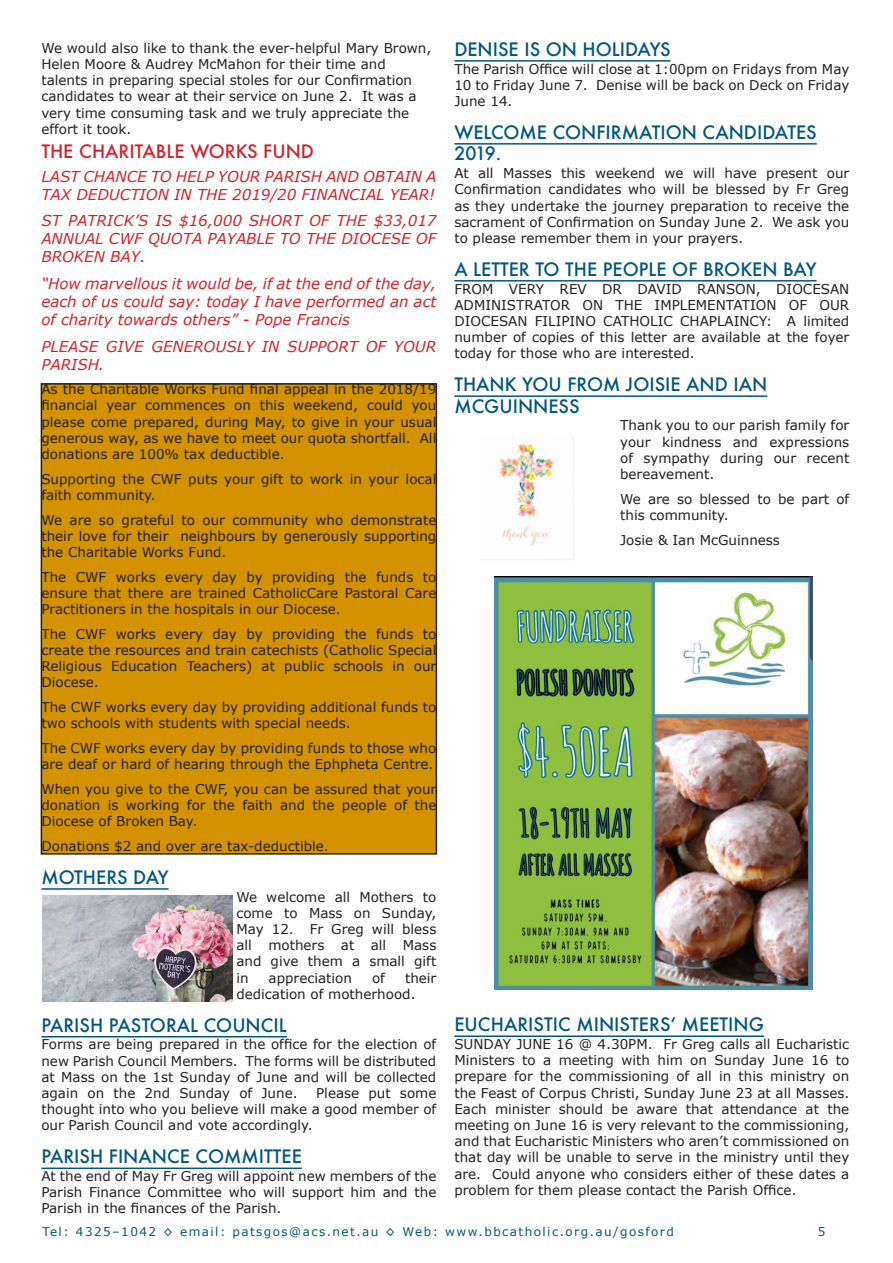
<style>
.page{position:relative;width:893px;height:1263px;background:#fff}
.page>*{position:absolute;margin:0;border:0;box-sizing:border-box;transform-origin:0 0}
.Bulletin_Heading_12p{font:500 18px/21.6px "Futura";color:#02577e}
.Bulletin_Body_Text_L{font:500 18px "Futura";color:#d1232a}
.Bulletin_Body_Text_9{font:italic 15px/18px "Verdana";color:#d1232a}
.Bulletin_Body_Text_9-2{font:13.5px/16.2px "Verdana";color:#231f20;text-align:justify}
.Bulletin_Body_Text_L-2{font:13.5px/16.2px "Verdana";color:#231f20}
.t1{font:12px "Verdana";letter-spacing:.12em;color:#02577e}
</style>
<div class="page">
<div style="left:41px;top:384px;width:395px;height:470px;background:#d39200"></div>
<div style="left:41px;top:383px;width:396px;height:472px;border:2px solid #231f20"></div>
<hr style="left:41px;top:888px;width:128px;height:2px;background:#02577e">
<hr style="left:41px;top:1036px;width:246px;height:1px;background:#02577e">
<hr style="left:41px;top:1167px;width:261px;height:2px;background:#02577e">
<hr style="left:454px;top:60px;width:217px;height:2px;background:#02577e">
<hr style="left:454px;top:143px;width:363px;height:2px;background:#02577e">
<hr style="left:454px;top:280px;width:363px;height:2px;background:#02577e">
<hr style="left:454px;top:395px;width:313px;height:2px;background:#02577e">
<hr style="left:454px;top:1035px;width:310px;height:2px;background:#02577e">
<img style="left:43px;top:896px;width:189px;height:106px">
<img style="left:499px;top:438px;width:75px;height:122px">
<img style="left:494px;top:577px;width:318px;height:413px">
<p class="Bulletin_Body_Text_L-2" style="left:41px;top:40px;width:392px">We would also like to thank the ever-helpful Mary Brown, Helen Moore &amp; Audrey McMahon for their time and talents in preparing special stoles for our Confirmation candidates to wear at their service on June 2. It was a very time consuming task and we truly appreciate the effort it took.</p>
<p class="Bulletin_Body_Text_L" style="left:41px;top:139px;width:274px">THE CHARITABLE WORKS FUND</p>
<p class="Bulletin_Body_Text_9" style="left:41px;top:168px;width:396px">LAST CHANCE TO HELP YOUR PARISH AND OBTAIN A<br>TAX DEDUCTION IN THE 2019/20 FINANCIAL YEAR!</p>
<p class="Bulletin_Body_Text_9" style="left:41px;top:212px;width:396px;text-align:justify">ST PATRICK’S IS $16,000 SHORT OF THE $33,017<br>ANNUAL CWF QUOTA PAYABLE TO THE DIOCESE OF BROKEN BAY.</p>
<p class="Bulletin_Body_Text_9" style="left:41px;top:275px;width:396px;text-align:justify">“How marvellous it would be, if at the end of the day, each of us could say: today I have performed an act of charity towards others” - Pope Francis</p>
<p class="Bulletin_Body_Text_9" style="left:41px;top:337px;width:396px">PLEASE GIVE GENEROUSLY IN SUPPORT OF YOUR<br>PARISH.</p>
<p class="Bulletin_Body_Text_9-2" style="left:41px;top:381px;width:396px">As the Charitable Works Fund final appeal in the 2018/19 financial year commences on this weekend, could you please come prepared, during May, to give in your usual generous way, as we have to meet our quota shortfall. All donations are 100% tax deductible.</p>
<p class="Bulletin_Body_Text_9-2" style="left:41px;top:471px;width:396px">Supporting the CWF puts your gift to work in your local faith community.</p>
<p class="Bulletin_Body_Text_9-2" style="left:41px;top:512px;width:396px">We are so grateful to our community who demonstrate their love for their neighbours by generously supporting the Charitable Works Fund.</p>
<p class="Bulletin_Body_Text_9-2" style="left:41px;top:569px;width:396px">The CWF works every day by providing the funds to ensure that there are trained CatholicCare Pastoral Care Practitioners in the hospitals in our Diocese.</p>
<p class="Bulletin_Body_Text_9-2" style="left:41px;top:626px;width:396px">The CWF works every day by providing the funds to create the resources and train catechists (Catholic Special Religious Education Teachers) at public schools in our Diocese.</p>
<p class="Bulletin_Body_Text_9-2" style="left:41px;top:699px;width:396px">The CWF works every day by providing additional funds to two schools with students with special needs.</p>
<p class="Bulletin_Body_Text_9-2" style="left:41px;top:740px;width:396px">The CWF works every day by providing funds to those who are deaf or hard of hearing through the Ephpheta Centre.</p>
<p class="Bulletin_Body_Text_9-2" style="left:41px;top:781px;width:396px">When you give to the CWF, you can be assured that your donation is working for the faith and the people of the Diocese of Broken Bay.</p>
<p class="Bulletin_Body_Text_9-2" style="left:41px;top:838px;width:289px">Donations $2 and over are tax-deductible.</p>
<p class="Bulletin_Heading_12p" style="left:41px;top:866px;width:129px">MOTHERS DAY</p>
<p class="Bulletin_Body_Text_9-2" style="left:236px;top:889px;width:201px">We welcome all Mothers to come to Mass on Sunday, May 12. Fr Greg will bless all mothers at all Mass and give them a small gift in</p>
<p class="Bulletin_Body_Text_9-2" style="left:269px;top:970px;width:85px">appreciation</p>
<p class="Bulletin_Body_Text_9-2" style="left:372px;top:970px;width:14px">of</p>
<p class="Bulletin_Body_Text_9-2" style="left:236px;top:970px;width:201px;text-indent:169px">their dedication of motherhood.</p>
<p class="Bulletin_Heading_12p" style="left:41px;top:1014px;width:247px">PARISH PASTORAL COUNCIL</p>
<p class="Bulletin_Body_Text_9-2" style="left:41px;top:1037px;width:396px">Forms are being prepared in the office for the election of new Parish Council Members. The forms will be distributed at Mass on the 1st Sunday of June and will be collected again on the 2nd Sunday of June.</p>
<p class="Bulletin_Body_Text_9-2" style="left:41px;top:1085px;width:396px;text-indent:275px">Please put some thought into who you believe will make a good member of our Parish Council and vote accordingly.</p>
<p class="Bulletin_Heading_12p" style="left:41px;top:1145px;width:262px">PARISH FINANCE COMMITTEE</p>
<p class="Bulletin_Body_Text_9-2" style="left:41px;top:1168px;width:396px">At the end of May Fr Greg will appoint new members of the Parish Finance Committee who will support him and the Parish in the finances of the Parish.</p>
<p class="Bulletin_Heading_12p" style="left:454px;top:38px;width:218px">DENISE IS ON HOLIDAYS</p>
<p class="Bulletin_Body_Text_9-2" style="left:454px;top:61px;width:396px">The Parish Office will close at 1:00pm on Fridays from May 10 to Friday June 7. Denise will be back on Deck on Friday June 14.</p>
<p class="Bulletin_Heading_12p" style="left:454px;top:121px;width:364px">WELCOME CONFIRMATION CANDIDATES<br>2019.</p>
<p class="Bulletin_Body_Text_9-2" style="left:454px;top:165px;width:396px">At all Masses this weekend we will have present our Confirmation candidates who will be blessed by Fr Greg as they undertake the journey preparation to receive the sacrament of Confirmation on Sunday June 2. We ask you to please remember them in your prayers.</p>
<p class="Bulletin_Heading_12p" style="left:454px;top:258px;width:364px">A LETTER TO THE PEOPLE OF BROKEN BAY</p>
<p class="Bulletin_Body_Text_9-2" style="left:454px;top:281px;width:396px">FROM VERY REV DR DAVID RANSON, DIOCESAN ADMINISTRATOR ON THE IMPLEMENTATION OF OUR DIOCESAN FILIPINO CATHOLIC CHAPLAINCY: A limited number of copies of this letter are available at the foyer today for those who are interested.</p>
<p class="Bulletin_Heading_12p" style="left:454px;top:373px;width:314px">THANK YOU FROM JOISIE AND IAN<br>MCGUINNESS</p>
<p class="Bulletin_Body_Text_9-2" style="left:620px;top:418px;width:231px">Thank you to our parish family for your kindness and expressions of sympathy during our recent bereavement.</p>
<p class="Bulletin_Body_Text_9-2" style="left:620px;top:491px;width:231px">We are so blessed to be part of this community.</p>
<p class="Bulletin_Body_Text_9-2" style="left:620px;top:532px;width:161px">Josie &amp; Ian McGuinness</p>
<p class="Bulletin_Heading_12p" style="left:454px;top:1013px;width:311px">EUCHARISTIC MINISTERS’ MEETING</p>
<p class="Bulletin_Body_Text_9-2" style="left:454px;top:1036px;width:396px">SUNDAY JUNE 16 @ 4.30PM. Fr Greg calls all Eucharistic Ministers to a meeting with him on Sunday June 16 to prepare for the commissioning of all in this ministry on the Feast of Corpus Christi, Sunday June 23 at all Masses.<br>Each minister should be aware that attendance at the meeting on June 16 is very relevant to the commissioning, and that Eucharistic Ministers who aren’t commissioned on that day will be unable to serve in the ministry until they are. Could anyone who considers either of these dates a problem for them please contact the Parish Office.</p>
<p class="t1" style="left:43px;top:1223px;width:633px">Tel: 4325–1042 ◊ email: patsgos@acs.net.au ◊ Web: www.bbcatholic.org.au/gosford</p>
<p class="t1" style="left:818px;top:1223px;width:9px">5</p>
</div>
